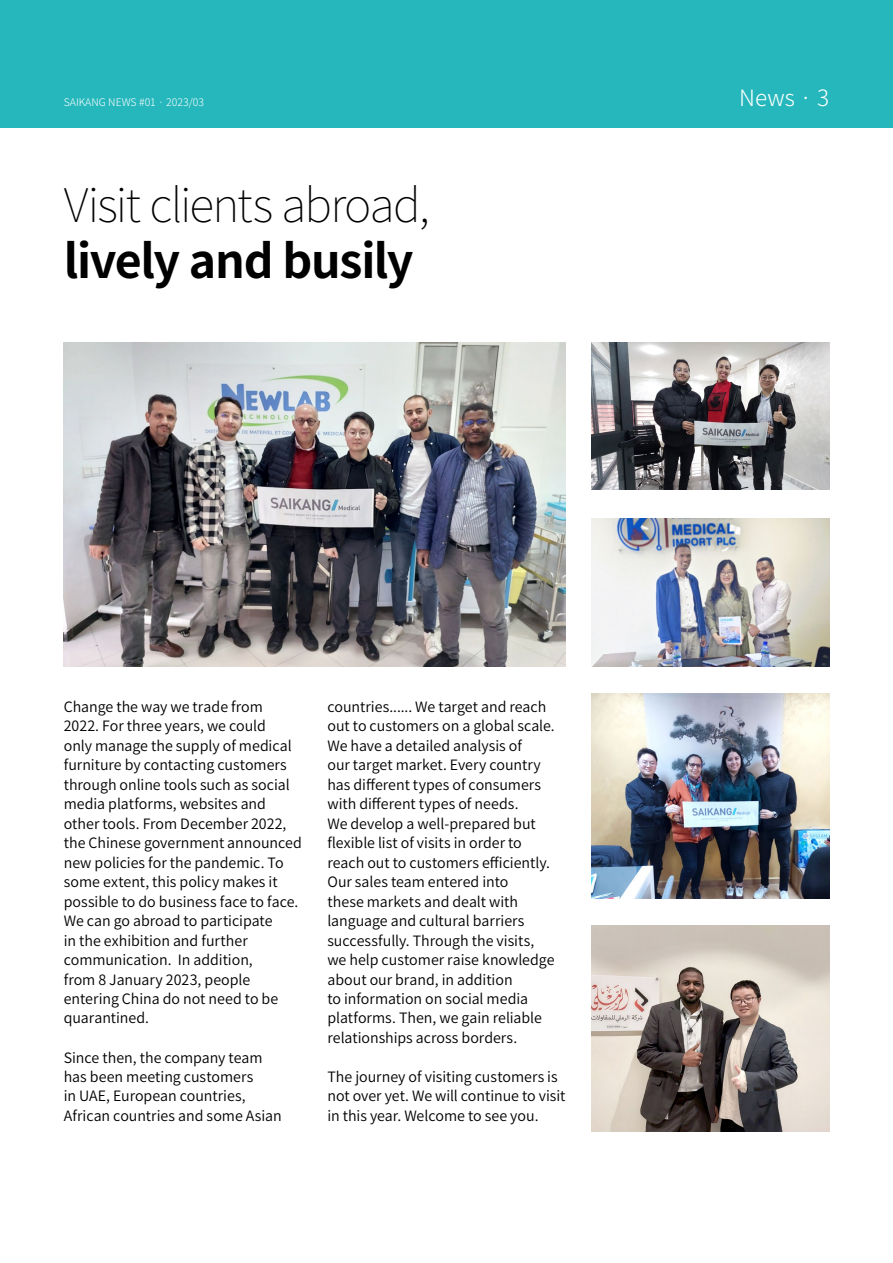
<style>
.page{position:relative;width:893px;height:1263px;background:#fff}
.page>*{position:absolute;margin:0;border:0;box-sizing:border-box;transform-origin:0 0}
.t1{font:100 46.5px "Noto Sans CJ Ksc";letter-spacing:-.04em;color:#000}
.t2{font:700 46.5px "Noto Sans CJ Ksc";letter-spacing:-.03em;color:#000}
.t3{font:300 22.5px "Noto Sans CJ Ksc";color:#fff}
.t4{font:600 14.25px/19.5px "Noto Sans CJ Ksc";color:#000}
.t5{font:300 10.5px "Noto Sans CJ Ksc";color:#fff}
</style>
<div class="page">
<img style="left:64px;top:342px;width:502px;height:324px">
<img style="left:591px;top:342px;width:238px;height:148px">
<img style="left:591px;top:519px;width:238px;height:147px">
<img style="left:591px;top:693px;width:238px;height:206px">
<img style="left:591px;top:925px;width:238px;height:206px">
<div style="left:0;top:0;width:893px;height:128px;background:#26b7bc"></div>
<p class="t5" style="left:64px;top:97px;width:142px">SAIKANG N EWS #01 · 2023/03</p>
<h2 class="t3" style="left:739px;top:85px;width:91px">N EWS · 3</h2>
<h1 class="t1" style="left:64px;top:179px;width:367px">Visit clients abroad,</h1>
<h1 class="t2" style="left:64px;top:234px;width:351px">lively and busily</h1>
<p class="t4" style="left:64px;top:697px;width:240px">Change the way we trade from<br>2022. For three years, we could<br>only manage the supply of medical furniture by contacting customers through online tools such as social media platforms, websites and other tools. From December 2022, the Chinese government announced new policies for the pandemic. To some extent, this policy makes it possible to do business face to face.<br>We can go abroad to participate<br>in the exhibition and further communication. In addition,<br>from 8 January 2023, people entering China do not need to be quarantined.</p>
<p class="t4" style="left:64px;top:1048px;width:219px">Since then, the company team has been meeting customers<br>in UAE, European countries,<br>African countries and some Asian</p>
<p class="t4" style="left:327px;top:697px;width:229px">countries...... We target and reach out to customers on a global scale.<br>We have a detailed analysis of<br>our target market. Every country has different types of consumers with different types of needs.<br>We develop a well-prepared but flexible list of visits in order to reach out to customers efficiently.<br>Our sales team entered into<br>these markets and dealt with language and cultural barriers successfully. Through the visits, we help customer raise knowledge about our brand, in addition<br>to information on social media platforms. Then, we gain reliable relationships across borders.</p>
<p class="t4" style="left:327px;top:1067px;width:240px">The journey of visiting customers is not over yet. We will continue to visit in this year. Welcome to see you.</p>
</div>
